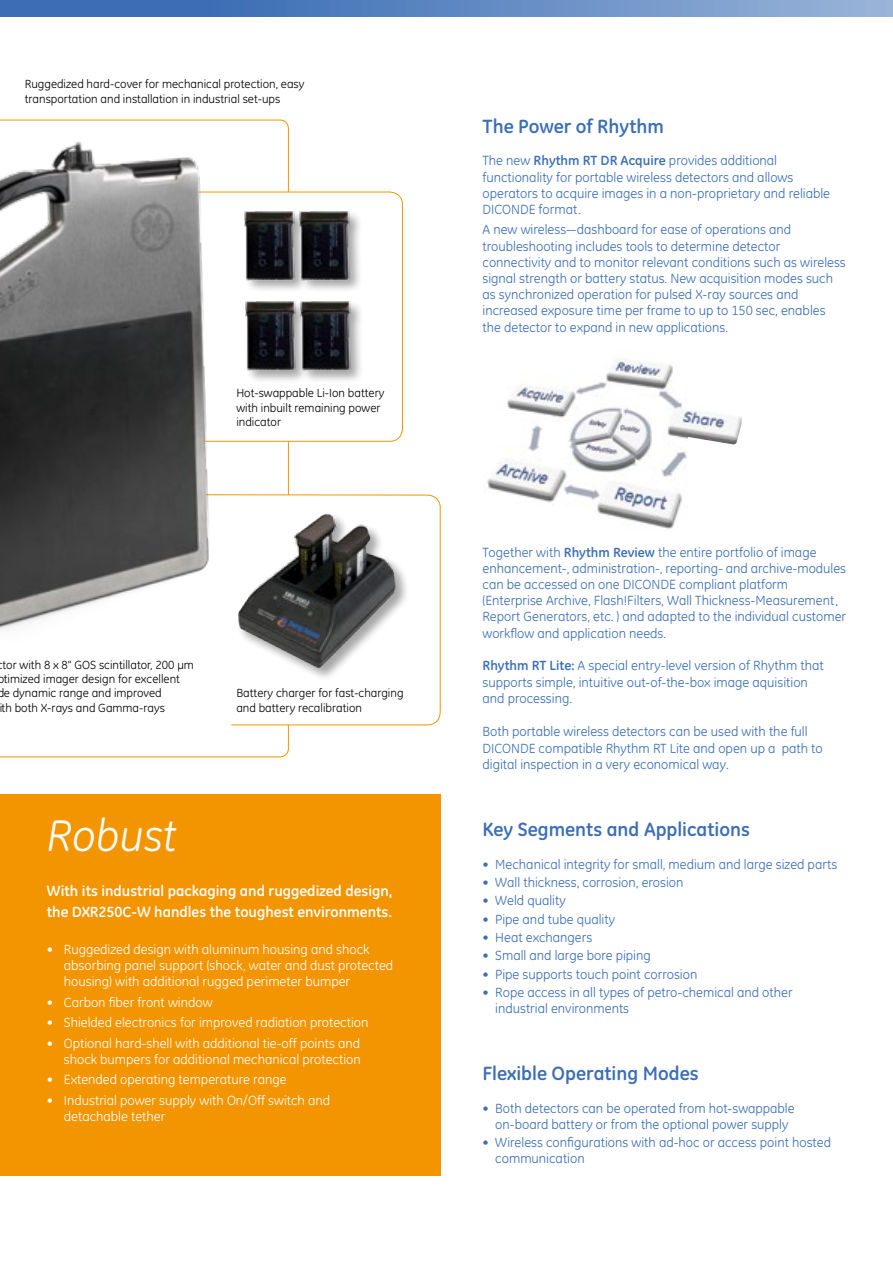
<style>
.page{position:relative;width:893px;height:1263px;background:#fff}
.page>*{position:absolute;margin:0;border:0;box-sizing:border-box;transform-origin:0 0}
.t1{font:italic 45px "GE Inspira";color:#fff}
.t2{font:700 19.5px "GE Inspira";color:#3b6eb5}
.t3{font:700 15px/21px "GE Inspira";color:#fff}
.t4{font:13.5px/16.2px "GE Inspira";color:#3b6eb5}
.t5{font:13.5px/16.2px "GE Inspira";color:#fff}
.t6{font:12px/14.4px "GE Inspira";color:#000}
.s1{font-weight:700}
</style>
<div class="page">
<img style="left:487px;top:361px;width:255px;height:168px">
<div style="left:0;top:0;width:893px;height:16px;background:linear-gradient(to right,#2a61ae,#95b1d7)"></div>
<svg style="left:340px;top:191px;width:63px;height:251px"></svg>
<svg style="left:231px;top:494px;width:210px;height:232px"></svg>
<div style="left:0;top:794px;width:441px;height:382px;background:#f39500"></div>
<div style="left:299px;top:299px;width:65px;height:84px;background:#000;opacity:.35"></div>
<img style="left:340px;top:295px;width:18px;height:81px">
<div style="left:298px;top:209px;width:65px;height:84px;background:#000;opacity:.35"></div>
<img style="left:340px;top:204px;width:17px;height:81px">
<img style="left:0;top:119px;width:340px;height:553px">
<div style="left:236px;top:512px;width:174px;height:170px;background:#000;opacity:.35"></div>
<img style="left:226px;top:503px;width:186px;height:165px">
<p class="t6" style="left:25px;top:77px;width:281px">Ruggedized hard-cover for mechanical protection, easy transportation and installation in industrial set-ups</p>
<p class="t6" style="left:236px;top:386px;width:150px">Hot-swappable Li-Ion battery with inbuilt remaining power indicator</p>
<p class="t6" style="left:-3px;top:657px;width:198px;text-indent:5px">tor with 8 x 8" GOS scintillator, 200 μm ptimized imager design for excellent de dynamic range and improved<br>ith both X-rays and Gamma-rays</p>
<p class="t6" style="left:236px;top:686px;width:169px">Battery charger for fast-charging and battery recalibration</p>
<h1 class="t1" style="left:47px;top:809px;width:131px">Robust</h1>
<p class="t3" style="left:47px;top:880px;width:347px">With its industrial packaging and ruggedized design, the DXR250C-W handles the toughest environments.</p>
<p class="t5" style="left:64px;top:941px;width:331px;text-indent:-17px">• Ruggedized design with aluminum housing and shock absorbing panel support (shock, water and dust protected housing) with additional rugged perimeter bumper</p>
<p class="t5" style="left:47px;top:994px;width:167px">• Carbon fiber front window</p>
<p class="t5" style="left:47px;top:1014px;width:323px">• Shielded electronics for improved radiation protection</p>
<p class="t5" style="left:47px;top:1035px;width:315px;text-align:right">• Optional hard-shell with additional tie-off points and shock bumpers for additional mechanical protection</p>
<p class="t5" style="left:47px;top:1071px;width:241px">• Extended operating temperature range</p>
<p class="t5" style="left:64px;top:1092px;width:268px;text-indent:-17px">• Industrial power supply with On/Off switch and detachable tether</p>
<h2 class="t2" style="left:482px;top:114px;width:183px">The Power of Rhythm</h2>
<p class="t4" style="left:482px;top:153px;width:349px">The new <span class="s1">Rhythm RT DR Acquire</span> provides additional functionality for portable wireless detectors and allows operators to acquire images in a non-proprietary and reliable DICONDE format.</p>
<p class="t4" style="left:482px;top:222px;width:365px">A new wireless—dashboard for ease of operations and troubleshooting includes tools to determine detector connectivity and to monitor relevant conditions such as wireless signal strength or battery status. New acquisition modes such as synchronized operation for pulsed X-ray sources and increased exposure time per frame to up to 150 sec, enables the detector to expand in new applications.</p>
<p class="t4" style="left:482px;top:544px;width:365px">Together with <span class="s1">Rhythm Review</span> the entire portfolio of image enhancement-, administration-, reporting- and archive-modules can be accessed on one DICONDE compliant platform (Enterprise Archive, Flash!Filters, Wall Thickness-Measurement, Report Generators, etc. ) and adapted to the individual customer workflow and application needs.</p>
<p class="t4" style="left:482px;top:657px;width:343px"><span class="s1">Rhythm RT Lite:</span> A special entry-level version of Rhythm that supports simple, intuitive out-of-the-box image aquisition and processing.</p>
<p class="t4" style="left:482px;top:723px;width:342px">Both portable wireless detectors can be used with the full<br>DICONDE compatible Rhythm RT Lite and open up a path to digital inspection in a very economical way.</p>
<h2 class="t2" style="left:482px;top:817px;width:269px">Key Segments and Applications</h2>
<p class="t4" style="left:482px;top:856px;width:356px">• Mechanical integrity for small, medium and large sized parts</p>
<p class="t4" style="left:482px;top:874px;width:203px">• Wall thickness, corrosion, erosion</p>
<p class="t4" style="left:482px;top:892px;width:85px">• Weld quality</p>
<p class="t4" style="left:482px;top:911px;width:134px">• Pipe and tube quality</p>
<p class="t4" style="left:482px;top:929px;width:111px">• Heat exchangers</p>
<p class="t4" style="left:482px;top:947px;width:170px">• Small and large bore piping</p>
<p class="t4" style="left:482px;top:966px;width:216px">• Pipe supports touch point corrosion</p>
<p class="t4" style="left:495px;top:984px;width:299px;text-indent:-13px">• Rope access in all types of petro-chemical and other industrial environments</p>
<h2 class="t2" style="left:482px;top:1061px;width:218px">Flexible Operating Modes</h2>
<p class="t4" style="left:482px;top:1100px;width:314px;text-align:center">• Both detectors can be operated from hot-swappable on-board battery or from the optional power supply</p>
<p class="t4" style="left:495px;top:1134px;width:337px;text-indent:-13px">• Wireless configurations with ad-hoc or access point hosted communication</p>
</div>
